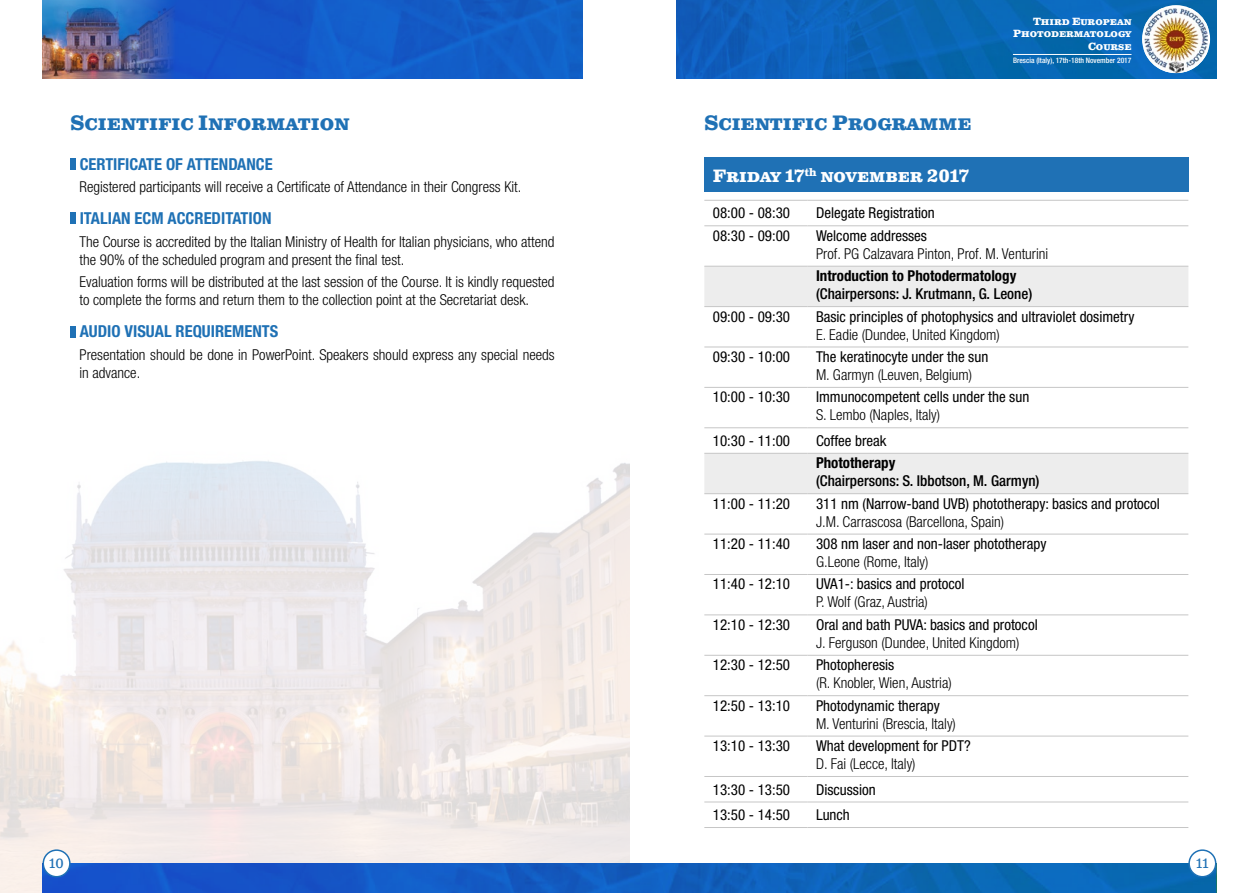
<style>
.page{position:relative;width:1259px;height:893px;background:#fff}
.page>*{position:absolute;margin:0;border:0;box-sizing:border-box;transform-origin:0 0}
.t1{font:700 21px "Clarendon Text Pro";color:#1f71b5;scale:.95 1}
.t2{font:700 18px "Clarendon Text Pro";color:#fff;scale:.95 1}
.t3{font:700 condensed 16.5px "Helvetica Neue LT Std";color:#1f71b5}
.t4{font:300 condensed 15px/18px "Helvetica Neue LT Std";color:#000}
.t5{font:condensed 15px "Helvetica Neue LT Std";color:#000}
.t6{font:500 condensed 15px "Helvetica Neue LT Std";color:#000}
.t7{font:700 condensed 15px "Helvetica Neue LT Std";color:#000}
.t8{font:13.5px "Clarendon Text Pro";color:#1f71b5}
.t9{font:700 10.5px/12.6px "Clarendon Text Pro";color:#fff;text-align:right}
.t10{font:500 condensed 7.5px "Helvetica Neue LT Std";color:#fff}
</style>
<div class="page">
<img style="left:0;top:158px;width:629px;height:735px">
<div style="left:71px;top:158px;width:5px;height:12px;background:#1f71b5"></div>
<div style="left:71px;top:213px;width:5px;height:11px;background:#1f71b5"></div>
<div style="left:71px;top:326px;width:5px;height:11px;background:#1f71b5"></div>
<div style="left:704px;top:158px;width:484px;height:34px;background:#1f71b5"></div>
<svg style="left:704px;top:267px;width:484px;height:226px"></svg>
<hr style="left:704px;top:200px;width:103px;height:1px;background:#c6c6c6">
<hr style="left:807px;top:200px;width:381px;height:1px;background:#c6c6c6">
<hr style="left:704px;top:225px;width:103px;height:1px;background:#c6c6c6">
<hr style="left:807px;top:225px;width:381px;height:1px;background:#c6c6c6">
<hr style="left:704px;top:266px;width:103px;height:1px;background:#c6c6c6">
<hr style="left:807px;top:266px;width:381px;height:1px;background:#c6c6c6">
<hr style="left:704px;top:306px;width:103px;height:1px;background:#c6c6c6">
<hr style="left:807px;top:306px;width:381px;height:1px;background:#c6c6c6">
<hr style="left:704px;top:347px;width:103px;height:1px;background:#c6c6c6">
<hr style="left:807px;top:347px;width:381px;height:1px;background:#c6c6c6">
<hr style="left:704px;top:387px;width:103px;height:1px;background:#c6c6c6">
<hr style="left:807px;top:387px;width:381px;height:1px;background:#c6c6c6">
<hr style="left:704px;top:427px;width:103px;height:1px;background:#c6c6c6">
<hr style="left:807px;top:427px;width:381px;height:1px;background:#c6c6c6">
<hr style="left:704px;top:453px;width:103px;height:1px;background:#c6c6c6">
<hr style="left:807px;top:453px;width:381px;height:1px;background:#c6c6c6">
<hr style="left:704px;top:493px;width:103px;height:1px;background:#c6c6c6">
<hr style="left:807px;top:493px;width:381px;height:1px;background:#c6c6c6">
<hr style="left:704px;top:534px;width:103px;height:1px;background:#c6c6c6">
<hr style="left:807px;top:534px;width:381px;height:1px;background:#c6c6c6">
<hr style="left:704px;top:574px;width:103px;height:1px;background:#c6c6c6">
<hr style="left:807px;top:574px;width:381px;height:1px;background:#c6c6c6">
<hr style="left:704px;top:614px;width:103px;height:1px;background:#c6c6c6">
<hr style="left:807px;top:614px;width:381px;height:1px;background:#c6c6c6">
<hr style="left:704px;top:655px;width:103px;height:1px;background:#c6c6c6">
<hr style="left:807px;top:655px;width:381px;height:1px;background:#c6c6c6">
<hr style="left:704px;top:695px;width:103px;height:1px;background:#c6c6c6">
<hr style="left:807px;top:695px;width:381px;height:1px;background:#c6c6c6">
<hr style="left:704px;top:736px;width:103px;height:1px;background:#c6c6c6">
<hr style="left:807px;top:736px;width:381px;height:1px;background:#c6c6c6">
<hr style="left:704px;top:776px;width:103px;height:1px;background:#c6c6c6">
<hr style="left:807px;top:776px;width:381px;height:1px;background:#c6c6c6">
<hr style="left:704px;top:802px;width:103px;height:1px;background:#c6c6c6">
<hr style="left:807px;top:802px;width:381px;height:1px;background:#c6c6c6">
<hr style="left:704px;top:827px;width:103px;height:1px;background:#c6c6c6">
<hr style="left:807px;top:827px;width:381px;height:1px;background:#c6c6c6">
<img style="left:43px;top:863px;width:1173px;height:30px">
<div style="left:43px;top:850px;width:27px;height:27px;background:#fff;border-radius:50%"></div>
<div style="left:43px;top:849px;width:28px;height:28px;border:2px solid #1f71b5;border-radius:50%"></div>
<div style="left:1189px;top:850px;width:26px;height:27px;background:#fff;border-radius:50%"></div>
<div style="left:1188px;top:849px;width:28px;height:28px;border:2px solid #1f71b5;border-radius:50%"></div>
<img style="left:676px;top:0;width:540px;height:79px">
<svg style="left:1142px;top:5px;width:68px;height:68px"></svg>
<img style="left:1144px;top:8px;width:63px;height:65px">
<hr style="left:1013px;top:54px;width:118px;height:1px;background:#fff">
<img style="left:184px;top:0;width:399px;height:79px">
<img style="left:43px;top:0;width:141px;height:79px">
<h1 class="t1" style="left:71px;top:110px;width:295px">Scientific Information</h1>
<p class="t3" style="left:80px;top:154px;width:195px">CERTIFICATE OF ATTENDANCE</p>
<p class="t4" style="left:80px;top:177px;width:443px">Registered participants will receive a Certificate of Attendance in their Congress Kit.</p>
<p class="t3" style="left:80px;top:208px;width:193px">ITALIAN ECM ACCREDITATION</p>
<p class="t4" style="left:80px;top:232px;width:476px">The Course is accredited by the Italian Ministry of Health for Italian physicians, who attend the 90% of the scheduled program and present the final test.</p>
<p class="t4" style="left:80px;top:272px;width:476px">Evaluation forms will be distributed at the last session of the Course. It is kindly requested to complete the forms and return them to the collection point at the Secretariat desk.</p>
<p class="t3" style="left:80px;top:322px;width:200px">AUDIO VISUAL REQUIREMENTS</p>
<p class="t4" style="left:80px;top:345px;width:477px">Presentation should be done in PowerPoint. Speakers should express any special needs in advance.</p>
<h1 class="t1" style="left:704px;top:110px;width:283px">Scientific Programme</h1>
<p class="t9" style="left:1013px;top:15px;width:120px">Third European<br>Photodermatology<br>Course</p>
<p class="t10" style="left:1013px;top:56px;width:120px">Brescia (Italy), 17th-18th November 2017</p>
<p class="t2" style="left:713px;top:164px;width:271px">Friday 17<sup>th</sup> november 2017</p>
<p class="t5" style="left:713px;top:204px;width:79px">08:00 - 08:30</p>
<p class="t5" style="left:816px;top:204px;width:120px">Delegate Registration</p>
<p class="t5" style="left:713px;top:227px;width:79px">08:30 - 09:00</p>
<p class="t5" style="left:816px;top:227px;width:113px">Welcome addresses</p>
<p class="t4" style="left:816px;top:244px;width:234px">Prof. PG Calzavara Pinton, Prof. M. Venturini</p>
<p class="t7" style="left:816px;top:267px;width:202px">Introduction to Photodermatology</p>
<p class="t6" style="left:816px;top:285px;width:218px">(Chairpersons: J. Krutmann, G. Leone)</p>
<p class="t5" style="left:713px;top:308px;width:79px">09:00 - 09:30</p>
<p class="t5" style="left:816px;top:308px;width:320px">Basic principles of photophysics and ultraviolet dosimetry</p>
<p class="t4" style="left:816px;top:325px;width:185px">E. Eadie (Dundee, United Kingdom)</p>
<p class="t5" style="left:713px;top:348px;width:79px">09:30 - 10:00</p>
<p class="t5" style="left:816px;top:348px;width:174px">The keratinocyte under the sun</p>
<p class="t4" style="left:816px;top:366px;width:158px">M. Garmyn (Leuven, Belgium)</p>
<p class="t5" style="left:713px;top:388px;width:79px">10:00 - 10:30</p>
<p class="t5" style="left:816px;top:388px;width:215px">Immunocompetent cells under the sun</p>
<p class="t4" style="left:816px;top:406px;width:126px">S. Lembo (Naples, Italy)</p>
<p class="t5" style="left:713px;top:432px;width:79px">10:30 - 11:00</p>
<p class="t5" style="left:816px;top:432px;width:72px">Coffee break</p>
<p class="t7" style="left:816px;top:454px;width:81px">Phototherapy</p>
<p class="t6" style="left:816px;top:472px;width:225px">(Chairpersons: S. Ibbotson, M. Garmyn)</p>
<p class="t5" style="left:713px;top:495px;width:79px">11:00 - 11:20</p>
<p class="t5" style="left:816px;top:495px;width:345px">311 nm (Narrow-band UVB) phototherapy: basics and protocol</p>
<p class="t4" style="left:816px;top:512px;width:190px">J.M. Carrascosa (Barcellona, Spain)</p>
<p class="t5" style="left:713px;top:535px;width:79px">11:20 - 11:40</p>
<p class="t5" style="left:816px;top:535px;width:232px">308 nm laser and non-laser phototherapy</p>
<p class="t4" style="left:816px;top:553px;width:114px">G.Leone (Rome, Italy)</p>
<p class="t5" style="left:713px;top:575px;width:79px">11:40 - 12:10</p>
<p class="t5" style="left:816px;top:575px;width:150px">UVA1-: basics and protocol</p>
<p class="t4" style="left:816px;top:593px;width:113px">P. Wolf (Graz, Austria)</p>
<p class="t5" style="left:713px;top:616px;width:79px">12:10 - 12:30</p>
<p class="t5" style="left:816px;top:616px;width:223px">Oral and bath PUVA: basics and protocol</p>
<p class="t4" style="left:816px;top:633px;width:205px">J. Ferguson (Dundee, United Kingdom)</p>
<p class="t5" style="left:713px;top:656px;width:79px">12:30 - 12:50</p>
<p class="t5" style="left:816px;top:656px;width:80px">Photopheresis</p>
<p class="t4" style="left:816px;top:674px;width:137px">(R. Knobler, Wien, Austria)</p>
<p class="t5" style="left:713px;top:697px;width:79px">12:50 - 13:10</p>
<p class="t5" style="left:816px;top:697px;width:125px">Photodynamic therapy</p>
<p class="t4" style="left:816px;top:714px;width:141px">M. Venturini (Brescia, Italy)</p>
<p class="t5" style="left:713px;top:737px;width:79px">13:10 - 13:30</p>
<p class="t5" style="left:816px;top:737px;width:156px">What development for PDT?</p>
<p class="t4" style="left:816px;top:755px;width:101px">D. Fai (Lecce, Italy)</p>
<p class="t5" style="left:713px;top:781px;width:79px">13:30 - 13:50</p>
<p class="t5" style="left:816px;top:781px;width:61px">Discussion</p>
<p class="t5" style="left:713px;top:806px;width:79px">13:50 - 14:50</p>
<p class="t5" style="left:816px;top:806px;width:35px">Lunch</p>
<p class="t8" style="left:49px;top:855px;width:16px">10</p>
<p class="t8" style="left:1196px;top:855px;width:14px">11</p>
</div>
